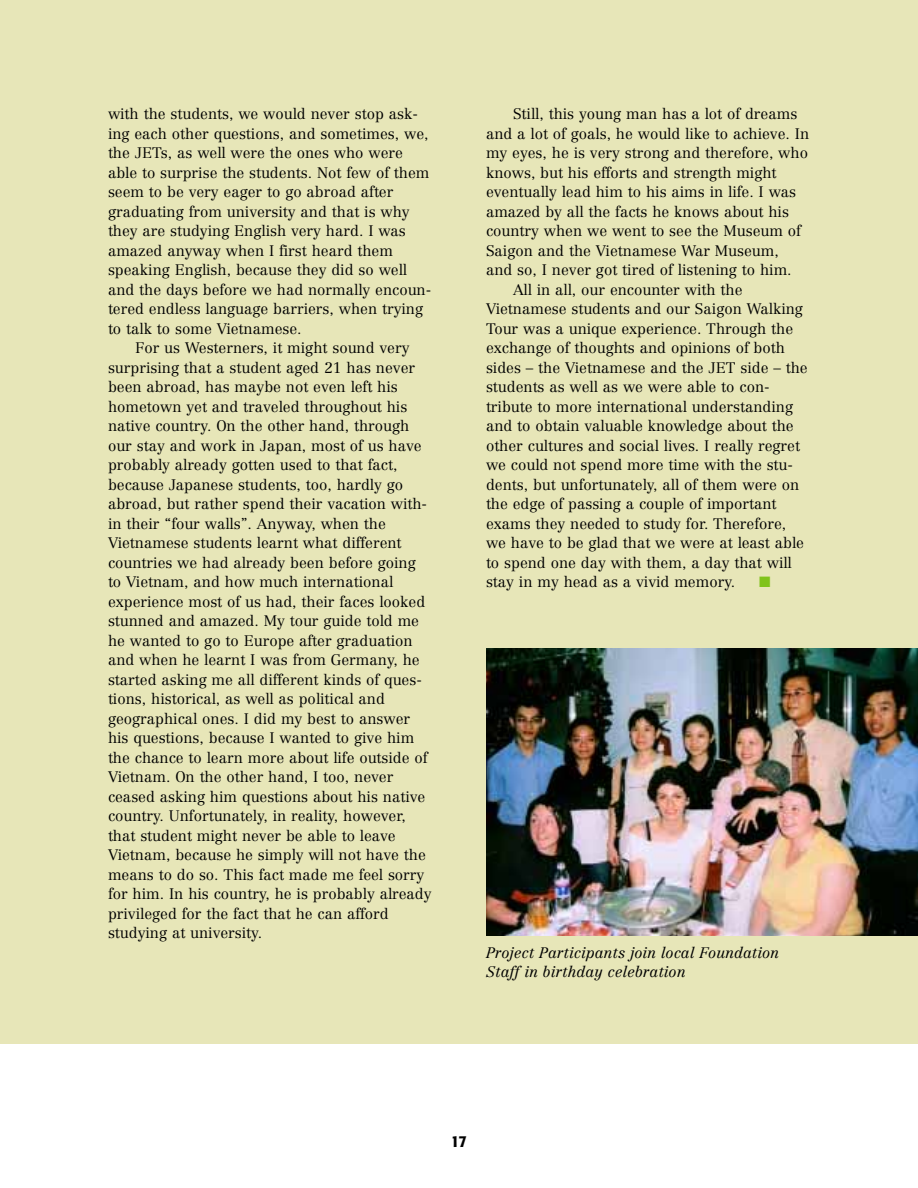
<style>
.page{position:relative;width:918px;height:1188px;background:#fff}
.page>*{position:absolute;margin:0;border:0;box-sizing:border-box;transform-origin:0 0}
.t1{font:500 condensed 16.5px "Formata";color:#000}
.t2{font:300 15px/19.5px "Centennial";color:#000}
.t3{font:italic 300 15px/19.5px "Centennial";color:#000}
.t4{font:15px "Zapf Dingbats";color:#80c31b}
</style>
<div class="page">
<div style="left:0;top:0;width:918px;height:1044px;background:#e7e6b8"></div>
<img style="left:486px;top:648px;width:432px;height:288px">
<p class="t2" style="left:108px;top:106px;width:325px">with the students, we would never stop ask&shy;ing each other questions, and sometimes, we, the JETs, as well were the ones who were able to surprise the students. Not few of them seem to be very eager to go abroad after graduating from university and that is why they are studying English very hard. I was amazed anyway when I first heard them speaking English, because they did so well and the days before we had normally encoun&shy;tered endless language barriers, when trying to talk to some Vietnamese.</p>
<p class="t2" style="left:108px;top:340px;width:325px;text-indent:27px">For us Westerners, it might sound very surprising that a student aged 21 has never been abroad, has maybe not even left his hometown yet and traveled throughout his native country. On the other hand, through our stay and work in Japan, most of us have probably already gotten used to that fact, because Japanese students, too, hardly go abroad, but rather spend their vacation with&shy;in their “four walls”. Anyway, when the Vietnamese students learnt what different countries we had already been before going to Vietnam, and how much international experience most of us had, their faces looked stunned and amazed. My tour guide told me he wanted to go to Europe after graduation and when he learnt I was from Germany, he started asking me all different kinds of ques&shy;tions, historical, as well as political and geographical ones. I did my best to answer his questions, because I wanted to give him the chance to learn more about life outside of Vietnam. On the other hand, I too, never ceased asking him questions about his native country. Unfortunately, in reality, however, that student might never be able to leave Vietnam, because he simply will not have the means to do so. This fact made me feel sorry for him. In his country, he is probably already privileged for the fact that he can afford studying at university.</p>
<p class="t2" style="left:513px;top:106px;width:286px">Still, this young man has a lot of dreams</p>
<p class="t2" style="left:486px;top:125px;width:325px">and a lot of goals, he would like to achieve. In</p>
<p class="t2" style="left:486px;top:145px;width:324px">my eyes, he is very strong and therefore, who</p>
<p class="t2" style="left:486px;top:164px;width:292px">knows, but his efforts and strength might</p>
<p class="t2" style="left:486px;top:184px;width:312px">eventually lead him to his aims in life. I was</p>
<p class="t2" style="left:486px;top:203px;width:304px">amazed by all the facts he knows about his</p>
<p class="t2" style="left:486px;top:223px;width:316px">country when we went to see the Museum of</p>
<p class="t2" style="left:486px;top:242px;width:294px">Saigon and the Vietnamese War Museum,</p>
<p class="t2" style="left:486px;top:262px;width:307px">and so, I never got tired of listening to him.</p>
<p class="t2" style="left:513px;top:281px;width:231px">All in all, our encounter with the</p>
<p class="t2" style="left:486px;top:301px;width:319px">Vietnamese students and our Saigon Walking</p>
<p class="t2" style="left:486px;top:320px;width:309px">Tour was a unique experience. Through the</p>
<p class="t2" style="left:486px;top:340px;width:301px">exchange of thoughts and opinions of both</p>
<p class="t2" style="left:486px;top:359px;width:323px">sides – the Vietnamese and the JET side – the</p>
<p class="t2" style="left:486px;top:379px;width:285px">students as well as we were able to con-</p>
<p class="t2" style="left:486px;top:398px;width:309px">tribute to more international understanding</p>
<p class="t2" style="left:486px;top:418px;width:309px">and to obtain valuable knowledge about the</p>
<p class="t2" style="left:486px;top:437px;width:316px">other cultures and social lives. I really regret</p>
<p class="t2" style="left:486px;top:457px;width:309px">we could not spend more time with the stu-</p>
<p class="t2" style="left:486px;top:476px;width:315px">dents, but unfortunately, all of them were on</p>
<p class="t2" style="left:486px;top:496px;width:292px">the edge of passing a couple of important</p>
<p class="t2" style="left:486px;top:515px;width:302px">exams they needed to study for. Therefore,</p>
<p class="t2" style="left:486px;top:535px;width:319px">we have to be glad that we were at least able</p>
<p class="t2" style="left:486px;top:554px;width:307px">to spend one day with them, a day that will</p>
<p class="t2" style="left:486px;top:574px;width:251px">stay in my head as a vivid memory.</p>
<p class="t4" style="left:759px;top:575px;width:13px">■</p>
<p class="t3" style="left:486px;top:944px;width:295px">Project Participants join local Foundation<br>Staff in birthday celebration</p>
<p class="t1" style="left:451px;top:1134px;width:17px">17</p>
</div>
